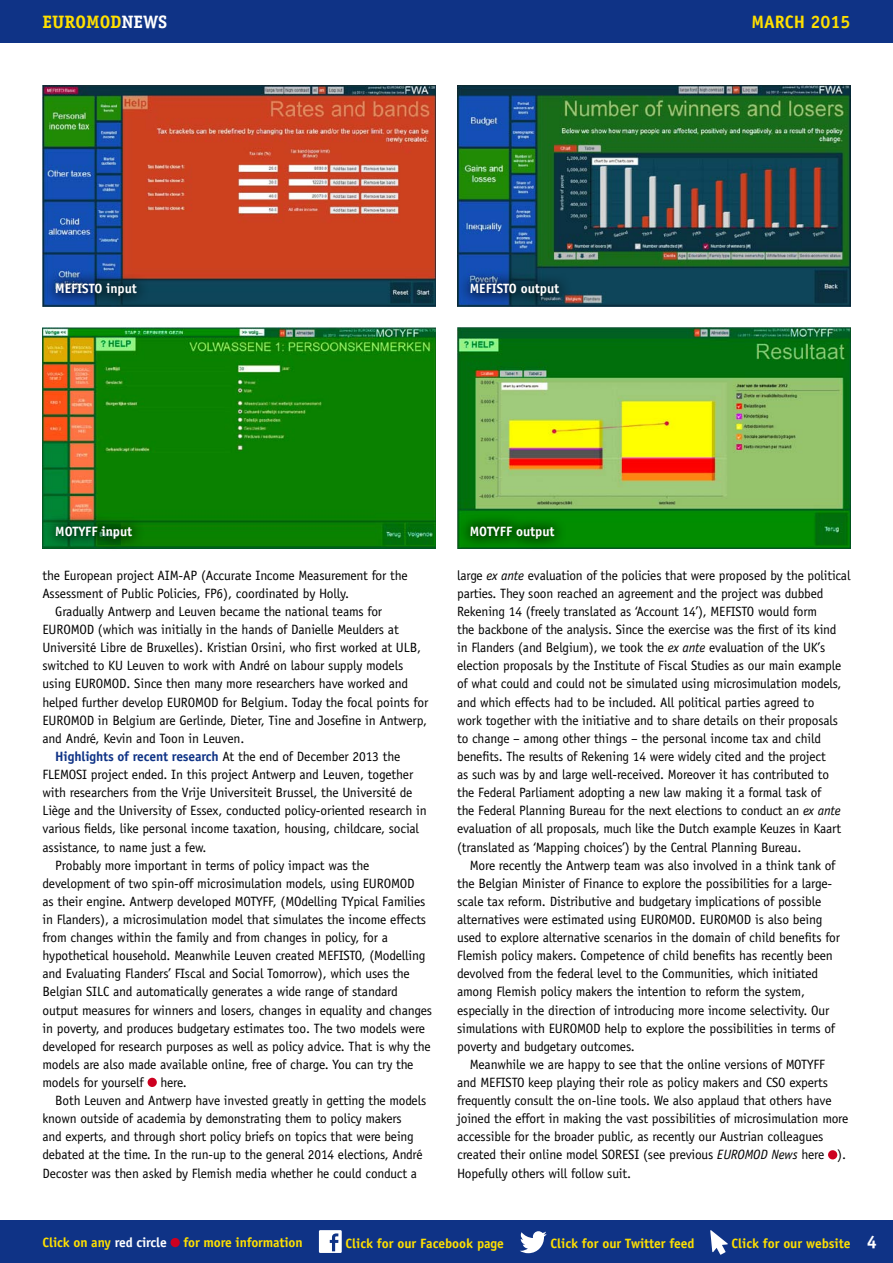
<style>
.page{position:relative;width:893px;height:1263px;background:#fff}
.page>*{position:absolute;margin:0;border:0;box-sizing:border-box;transform-origin:0 0}
.t1{font:700 18px "Officina Serif Std";color:#ffe000}
.t2{font:700 18px "Officina Sans Std";color:#ffe000}
.t3{font:13.5px/18.1px "Officina Sans Std";letter-spacing:-.01em;color:#000}
.t4{font:700 13.5px "Officina Sans Std";letter-spacing:-.005em;color:#ffe000}
.t5{font:700 13.5px "Officina Sans Std";letter-spacing:-.01em;color:#0f3386}
.t6{font:700 13.5px "Officina Sans Std";letter-spacing:-.005em;color:#fff}
.s1{color:#fff}
.s2{font-weight:400;color:#000}
.s3{font-style:italic}
.s4{font-size:18px;color:#fff}
</style>
<div class="page">
<div style="left:0;top:1220px;width:893px;height:43px;background:#0f3386"></div>
<div style="left:171px;top:1238px;width:9px;height:9px;background:#cd0020;border-radius:50%"></div>
<div style="left:0;top:0;width:893px;height:43px;background:#0f3386"></div>
<div style="left:148px;top:1078px;width:9px;height:9px;background:#cd0020;border-radius:50%"></div>
<div style="left:828px;top:1150px;width:9px;height:9px;background:#cd0020;border-radius:50%"></div>
<img style="left:43px;top:85px;width:393px;height:221px">
<img style="left:457px;top:327px;width:393px;height:222px">
<img style="left:457px;top:85px;width:393px;height:221px">
<img style="left:43px;top:327px;width:393px;height:222px">
<div style="left:42px;top:270px;width:108px;height:39px;background:#000;opacity:.75"></div>
<div style="left:42px;top:513px;width:104px;height:38px;background:#000;opacity:.75"></div>
<div style="left:457px;top:270px;width:116px;height:39px;background:#000;opacity:.75"></div>
<div style="left:457px;top:513px;width:111px;height:38px;background:#000;opacity:.75"></div>
<h1 class="t1" style="left:43px;top:10px;width:126px">EUROMOD<span class="s1">NEWS</span></h1>
<h1 class="t2" style="left:751px;top:10px;width:101px">MARCH 2015</h1>
<p class="t6" style="left:55px;top:280px;width:83px">MEFISTO input</p>
<p class="t6" style="left:470px;top:280px;width:91px">MEFISTO output</p>
<p class="t6" style="left:55px;top:523px;width:79px">MOTYFF input</p>
<p class="t3" style="left:43px;top:566px;width:367px">the European project AIM-AP (Accurate Income Measurement for the</p>
<p class="t3" style="left:43px;top:584px;width:308px">Assessment of Public Policies, FP6), coordinated by Holly.</p>
<p class="t3" style="left:55px;top:602px;width:328px">Gradually Antwerp and Leuven became the national teams for</p>
<p class="t3" style="left:43px;top:620px;width:358px">EUROMOD (which was initially in the hands of Danielle Meulders at</p>
<p class="t3" style="left:43px;top:638px;width:380px">Université Libre de Bruxelles). Kristian Orsini, who first worked at ULB,</p>
<p class="t3" style="left:43px;top:657px;width:362px">switched to KU Leuven to work with André on labour supply models</p>
<p class="t3" style="left:43px;top:675px;width:367px">using EUROMOD. Since then many more researchers have worked and</p>
<p class="t3" style="left:43px;top:693px;width:387px">helped further develop EUROMOD for Belgium. Today the focal points for</p>
<p class="t3" style="left:43px;top:711px;width:386px">EUROMOD in Belgium are Gerlinde, Dieter, Tine and Josefine in Antwerp,</p>
<p class="t3" style="left:43px;top:729px;width:203px">and André, Kevin and Toon in Leuven.</p>
<p class="t5" style="left:55px;top:748px;width:346px">Highlights of recent research <span class="s2">At the end of December 2013 the</span></p>
<p class="t3" style="left:43px;top:765px;width:372px">FLEMOSI project ended. In this project Antwerp and Leuven, together</p>
<p class="t3" style="left:43px;top:783px;width:371px">with researchers from the Vrije Universiteit Brussel, the Université de</p>
<p class="t3" style="left:43px;top:802px;width:386px">Liège and the University of Essex, conducted policy-oriented research in</p>
<p class="t3" style="left:43px;top:820px;width:378px">various fields, like personal income taxation, housing, childcare, social</p>
<p class="t3" style="left:43px;top:838px;width:166px">assistance, to name just a few.</p>
<p class="t3" style="left:55px;top:856px;width:315px">Probably more important in terms of policy impact was the</p>
<p class="t3" style="left:43px;top:874px;width:374px">development of two spin-off microsimulation models, using EUROMOD</p>
<p class="t3" style="left:43px;top:892px;width:384px">as their engine. Antwerp developed MOTYFF, (MOdelling TYpical Families</p>
<p class="t3" style="left:43px;top:910px;width:385px">in Flanders), a microsimulation model that simulates the income effects</p>
<p class="t3" style="left:43px;top:928px;width:347px">from changes within the family and from changes in policy, for a</p>
<p class="t3" style="left:43px;top:946px;width:385px">hypothetical household. Meanwhile Leuven created MEFISTO, (Modelling</p>
<p class="t3" style="left:43px;top:965px;width:369px">and Evaluating Flanders’ FIscal and Social Tomorrow), which uses the</p>
<p class="t3" style="left:43px;top:983px;width:357px">Belgian SILC and automatically generates a wide range of standard</p>
<p class="t3" style="left:43px;top:1001px;width:391px">output measures for winners and losers, changes in equality and changes</p>
<p class="t3" style="left:43px;top:1019px;width:384px">in poverty, and produces budgetary estimates too. The two models were</p>
<p class="t3" style="left:43px;top:1037px;width:390px">developed for research purposes as well as policy advice. That is why the</p>
<p class="t3" style="left:43px;top:1055px;width:373px">models are also made available online, free of charge. You can try the</p>
<p class="t3" style="left:43px;top:1073px;width:146px">models for yourself here.</p>
<p class="t3" style="left:55px;top:1091px;width:372px">Both Leuven and Antwerp have invested greatly in getting the models</p>
<p class="t3" style="left:43px;top:1109px;width:361px">known outside of academia by demonstrating them to policy makers</p>
<p class="t3" style="left:43px;top:1128px;width:373px">and experts, and through short policy briefs on topics that were being</p>
<p class="t3" style="left:43px;top:1146px;width:382px">debated at the time. In the run-up to the general 2014 elections, André</p>
<p class="t3" style="left:43px;top:1164px;width:376px">Decoster was then asked by Flemish media whether he could conduct a</p>
<p class="t6" style="left:470px;top:523px;width:86px">MOTYFF output</p>
<p class="t3" style="left:457px;top:566px;width:395px">large <span class="s3">ex ante</span> evaluation of the policies that were proposed by the political parties. They soon reached an agreement and the project was dubbed Rekening 14 (freely translated as ‘Account 14’), MEFISTO would form<br>the backbone of the analysis. Since the exercise was the first of its kind<br>in Flanders (and Belgium), we took the <span class="s3">ex ante</span> evaluation of the UK’s election proposals by the Institute of Fiscal Studies as our main example of what could and could not be simulated using microsimulation models, and which effects had to be included. All political parties agreed to<br>work together with the initiative and to share details on their proposals to change – among other things – the personal income tax and child benefits. The results of Rekening 14 were widely cited and the project<br>as such was by and large well-received. Moreover it has contributed to<br>the Federal Parliament adopting a new law making it a formal task of<br>the Federal Planning Bureau for the next elections to conduct an <span class="s3">ex ante </span>evaluation of all proposals, much like the Dutch example Keuzes in Kaart (translated as ‘Mapping choices’) by the Central Planning Bureau.</p>
<p class="t3" style="left:457px;top:856px;width:385px;text-indent:13px">More recently the Antwerp team was also involved in a think tank of the Belgian Minister of Finance to explore the possibilities for a large&shy;scale tax reform. Distributive and budgetary implications of possible alternatives were estimated using EUROMOD. EUROMOD is also being used to explore alternative scenarios in the domain of child benefits for Flemish policy makers. Competence of child benefits has recently been devolved from the federal level to the Communities, which initiated among Flemish policy makers the intention to reform the system, especially in the direction of introducing more income selectivity. Our simulations with EUROMOD help to explore the possibilities in terms of poverty and budgetary outcomes.</p>
<p class="t3" style="left:457px;top:1055px;width:393px;text-indent:13px">Meanwhile we are happy to see that the online versions of MOTYFF<br>and MEFISTO keep playing their role as policy makers and CSO experts frequently consult the on-line tools. We also applaud that others have joined the effort in making the vast possibilities of microsimulation more accessible for the broader public, as recently our Austrian colleagues created their online model SORESI (see previous <span class="s3">EUROMOD News</span> here ).<br>Hopefully others will follow suit.</p>
<p class="t4" style="left:43px;top:1234px;width:262px">Click on any <span class="s1">red circle</span> for more information</p>
<p class="t4" style="left:346px;top:1235px;width:160px">Click for our Facebook page</p>
<p class="t4" style="left:551px;top:1235px;width:146px">Click for our Twitter feed</p>
<p class="t4" style="left:732px;top:1235px;width:147px">Click for our website <span class="s4">4</span></p>
</div>
